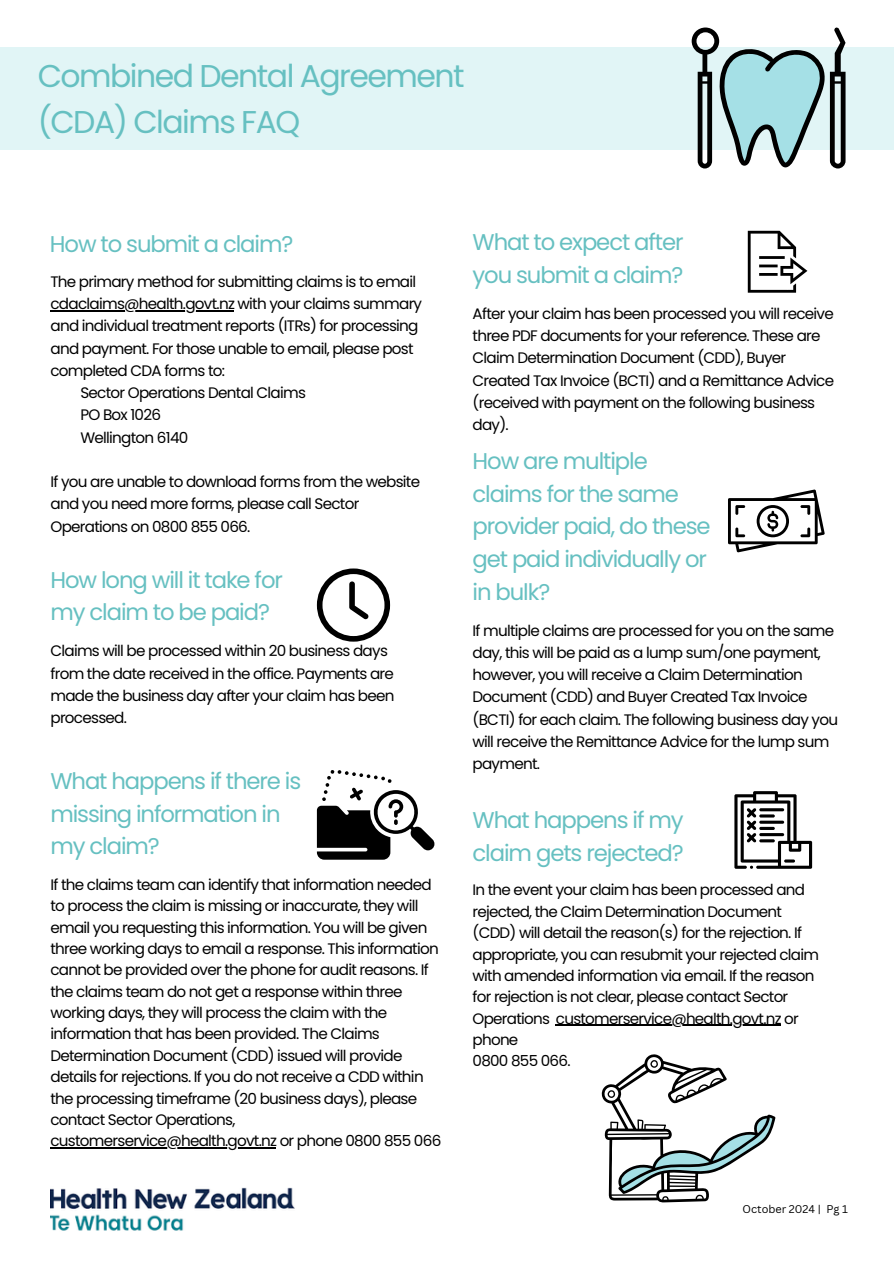
<style>
.page{position:relative;width:894px;height:1264px;background:#fff}
.page>*{position:absolute;margin:0;border:0;box-sizing:border-box;transform-origin:0 0}
.t1{font:31.5px/46.2px "Poppins";letter-spacing:-.05em;color:#66c0c1}
.t2{font:22.8px/32.7px "Poppins";letter-spacing:-.05em;color:#66c0c1}
.t3{font:15.15px/21.3px "Poppins";letter-spacing:-.05em;color:#000}
.t4{font:10.95px "Canva Sans";color:#000}
</style>
<div class="page">
<div style="left:0;top:48px;width:893px;height:102px;background:#e1f5f6"></div>
<img style="left:50px;top:1187px;width:245px;height:44px">
<svg style="left:734px;top:791px;width:77px;height:77px"></svg>
<hr style="left:50px;top:1147px;width:226px;height:1px;background:#000">
<svg style="left:317px;top:770px;width:118px;height:89px"></svg>
<svg style="left:317px;top:568px;width:73px;height:73px"></svg>
<svg style="left:728px;top:489px;width:96px;height:63px"></svg>
<svg style="left:747px;top:231px;width:60px;height:62px"></svg>
<svg style="left:601px;top:1054px;width:174px;height:148px"></svg>
<hr style="left:50px;top:310px;width:184px;height:1px;background:#000">
<hr style="left:555px;top:1024px;width:225px;height:1px;background:#000">
<svg style="left:691px;top:27px;width:154px;height:141px"></svg>
<h3 class="t1" style="left:38px;top:52px;width:428px">Combined Dental Agreement (CDA) Claims FAQ</h3>
<h2 class="t2" style="left:50px;top:228px;width:245px">How to submit a claim?</h2>
<h3 class="t3" style="left:50px;top:271px;width:367px">The primary method for submitting claims is to email</h3>
<p class="t3" style="left:50px;top:293px;width:373px">cdaclaims@health.govt.nz with your claims summary</p>
<p class="t3" style="left:50px;top:315px;width:369px">and individual treatment reports (ITRs) for processing</p>
<p class="t3" style="left:50px;top:337px;width:364px">and payment. For those unable to email, please post</p>
<p class="t3" style="left:50px;top:360px;width:176px">completed CDA forms to:</p>
<p class="t3" style="left:80px;top:382px;width:227px">Sector Operations Dental Claims</p>
<p class="t3" style="left:80px;top:404px;width:82px">PO Box 1026</p>
<h2 class="t3" style="left:80px;top:426px;width:109px">Wellington 6140</h2>
<h2 class="t3" style="left:50px;top:471px;width:371px;line-height:22.2px">If you are unable to download forms from the website and you need more forms, please call Sector<br>Operations on 0800 855 066.</h2>
<p class="t2" style="left:50px;top:563px;width:234px">How long will it take for my claim to be paid?</p>
<h2 class="t3" style="left:50px;top:640px;width:345px;line-height:22.2px">Claims will be processed within 20 business days from the date received in the office. Payments are made the business day after your claim has been processed.</h2>
<h1 class="t2" style="left:50px;top:764px;width:252px">What happens if there is missing information in my claim?</h1>
<h2 class="t3" style="left:50px;top:873px;width:390px">If the claims team can identify that information needed to process the claim is missing or inaccurate, they will email you requesting this information. You will be given three working days to email a response. This information cannot be provided over the phone for audit reasons. If the claims team do not get a response within three working days, they will process the claim with the information that has been provided. The Claims Determination Document (CDD) issued will provide details for rejections. If you do not receive a CDD within the processing timeframe (20 business days), please contact Sector Operations,</h2>
<h3 class="t3" style="left:50px;top:1130px;width:392px">customerservice@health.govt.nz or phone 0800 855 066</h3>
<h3 class="t2" style="left:472px;top:226px;width:212px">What to expect after you submit a claim?</h3>
<p class="t3" style="left:472px;top:302px;width:363px;line-height:22.2px">After your claim has been processed you will receive three PDF documents for your reference. These are Claim Determination Document (CDD), Buyer Created Tax Invoice (BCTI) and a Remittance Advice (received with payment on the following business day).</p>
<h3 class="t2" style="left:472px;top:445px;width:239px">How are multiple claims for the same provider paid, do these get paid individually or in bulk?</h3>
<p class="t3" style="left:472px;top:619px;width:367px;line-height:22.2px">If multiple claims are processed for you on the same day, this will be paid as a lump sum/one payment, however, you will receive a Claim Determination Document (CDD) and Buyer Created Tax Invoice (BCTI) for each claim. The following business day you will receive the Remittance Advice for the lump sum payment.</p>
<h2 class="t2" style="left:472px;top:803px;width:212px">What happens if my claim gets rejected?</h2>
<h3 class="t3" style="left:472px;top:879px;width:348px">In the event your claim has been processed and rejected, the Claim Determination Document (CDD) will detail the reason(s) for the rejection. If appropriate, you can resubmit your rejected claim with amended information via email. If the reason for rejection is not clear, please contact Sector Operations customerservice@health.govt.nz or</h3>
<p class="t3" style="left:472px;top:1029px;width:99px">phone<br>0800 855 066.</p>
<p class="t4" style="left:742px;top:1201px;width:107px">October 2024 | Pg 1</p>
</div>
